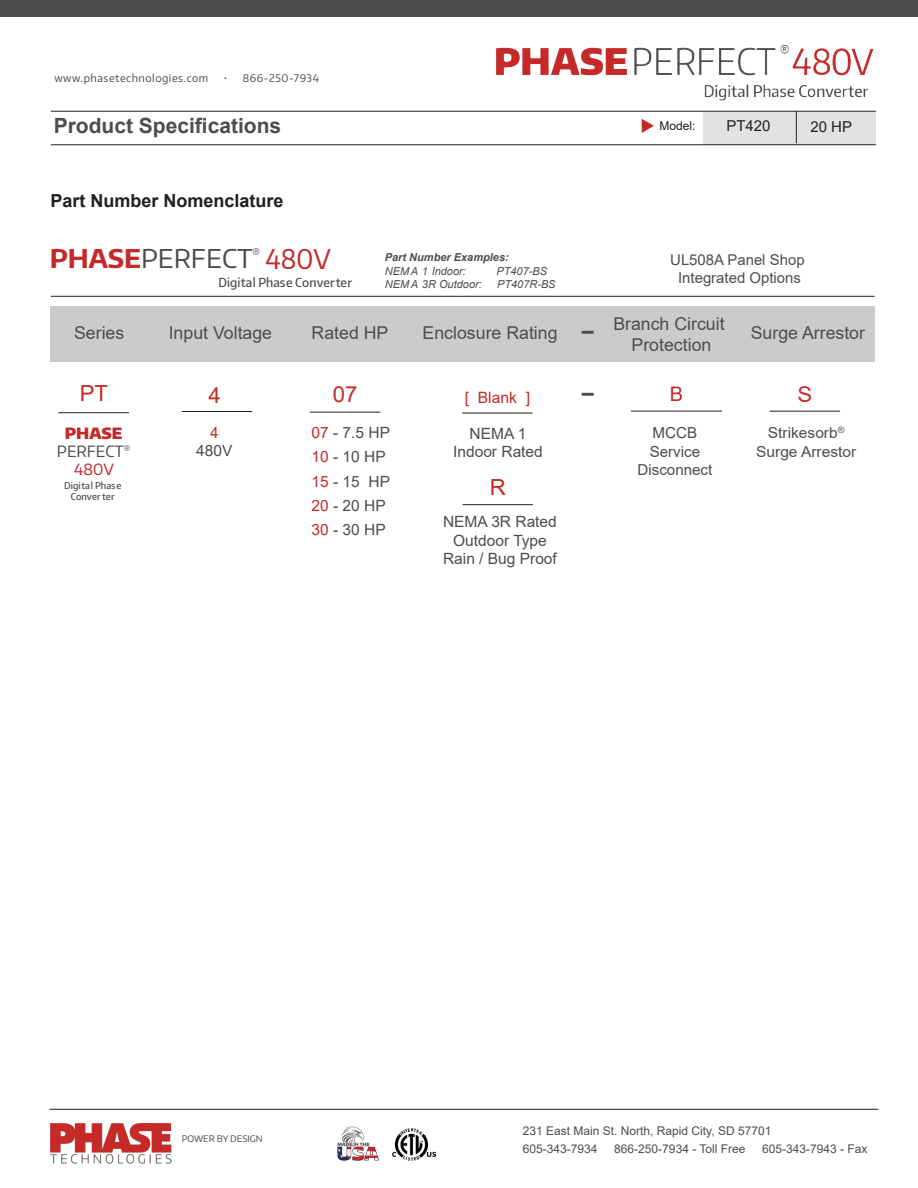
<style>
.page{position:relative;width:918px;height:1188px;background:#fff}
.page>*{position:absolute;margin:0;border:0;box-sizing:border-box;transform-origin:0 0}
.t1{font:30.75px "Arial";color:#4e4d4e;scale:1.44 1}
.t2{font:25.8px "Encode Sans";color:#4e4d4e}
.t3{font:22.2px "Arial";color:#c42a27}
.t4{font:21.45px "Arial";color:#c42a27}
.t5{font:700 21px "Arial";color:#4e4d4e}
.t6{font:20.1px "Arial";color:#c42a27}
.t7{font:700 18px "Arial";color:#231f20}
.t8{font:17.7px/21.3px "Arial";color:#4e4d4e;text-align:center}
.t9{font:15.75px "Arial";color:#c42a27}
.t10{font:15.45px/24.3px "Arial";color:#4e4d4e;text-align:center}
.t11{font:15.45px/17.7px "Encode Sans";color:#4e4d4e;text-align:center}
.t12{font:15.45px "Arial";color:#c42a27}
.t13{font:15.15px/18.9px "Arial";color:#4e4d4e;text-align:center}
.t14{font:15px/19.4px "Arial";color:#4e4d4e;text-align:center}
.t15{font:15px "Arial";color:#231f20}
.t16{font:14.85px/17.9px "Arial";color:#4e4d4e;text-align:center}
.t17{font:500 12.45px "Encode Sans Narrow";color:#4e4d4e}
.t18{font:12px/17.7px "Arial";color:#4e4d4e}
.t19{font:12px "Arial";color:#231f20}
.t20{font:italic 10.95px "Arial";color:#4e4d4e}
.t21{font:italic 700 10.95px "Arial";color:#4e4d4e}
.t22{font:10.5px "Encode Sans";letter-spacing:.05em;color:#4e4d4e}
.t23{font:500 9.45px/11.2px "Encode Sans Narrow";color:#4e4d4e;text-align:center}
.t24{font:9px "Encode Sans";color:#4e4d4e}
.s1{font-weight:700;color:#c42a27}
.s2{font-family:"Encode Sans Narrow";font-size:27.15px;color:#c42a27}
.s3{font-size:30.75px}
.s4{color:#c42a27}
.s5{font-weight:900;color:#c42a27}
</style>
<div class="page">
<img style="left:493px;top:44px;width:383px;height:67px">
<hr style="left:51px;top:111px;width:825px;height:1px;background:#231f20">
<hr style="left:49px;top:1109px;width:829px;height:1px;background:#231f20">
<img style="left:51px;top:1123px;width:121px;height:41px">
<div style="left:703px;top:112px;width:173px;height:32px;background:#e2e2e3"></div>
<svg style="left:642px;top:119px;width:12px;height:14px"></svg>
<hr style="left:51px;top:144px;width:825px;height:1px;background:#231f20">
<div style="left:0;top:0;width:918px;height:16px;background:#4e4d4e"></div>
<img style="left:337px;top:1126px;width:42px;height:35px">
<img style="left:393px;top:1128px;width:43px;height:33px">
<hr style="left:796px;top:111px;width:1px;height:32px;background:#231f20">
<hr style="left:58px;top:412px;width:71px;height:1px;background:#231f20">
<hr style="left:310px;top:412px;width:70px;height:1px;background:#231f20">
<hr style="left:463px;top:504px;width:70px;height:1px;background:#231f20">
<div style="left:50px;top:306px;width:825px;height:55px;background:#cbcbca"></div>
<hr style="left:182px;top:411px;width:70px;height:1px;background:#231f20">
<hr style="left:51px;top:296px;width:824px;height:1px;background:#231f20">
<hr style="left:770px;top:411px;width:70px;height:1px;background:#231f20">
<hr style="left:631px;top:411px;width:91px;height:1px;background:#231f20">
<hr style="left:462px;top:413px;width:71px;height:1px;background:#231f20">
<p class="t22" style="left:54px;top:71px;width:155px">www.phasetechnologies.com</p>
<p class="t22" style="left:224px;top:71px;width:97px">• 866-250-7934</p>
<h3 class="t5" style="left:54px;top:111px;width:229px">Product Specifications</h3>
<p class="t19" style="left:660px;top:118px;width:38px">Model:</p>
<p class="t15" style="left:726px;top:116px;width:46px">PT420</p>
<p class="t15" style="left:810px;top:116px;width:43px">20 HP</p>
<p class="t7" style="left:51px;top:188px;width:235px">Part Number Nomenclature</p>
<p class="t22" style="left:253px;top:245px;width:9px">®</p>
<p class="t17" style="left:218px;top:274px;width:135px">Digital Phase Converter</p>
<h2 class="t2" style="left:50px;top:241px;width:283px"><span class="s1">PHASE</span>PERFECT <span class="s2">480V</span></h2>
<p class="t21" style="left:385px;top:250px;width:125px">Part Number Examples:</p>
<p class="t20" style="left:385px;top:264px;width:83px">NEM A 1 Indoor:</p>
<p class="t20" style="left:496px;top:264px;width:52px">PT407-BS</p>
<p class="t20" style="left:385px;top:277px;width:98px">NEM A 3R Outdoor:</p>
<p class="t20" style="left:497px;top:277px;width:60px">PT407R-BS</p>
<p class="t16" style="left:670px;top:250px;width:136px">UL508A Panel Shop<br>Integrated Options</p>
<p class="t8" style="left:613px;top:313px;width:113px">Branch Circuit<br>Protection</p>
<p class="t8" style="left:74px;top:322px;width:52px">Series</p>
<p class="t8" style="left:169px;top:322px;width:105px">Input Voltage</p>
<p class="t8" style="left:312px;top:322px;width:78px">Rated HP</p>
<p class="t8" style="left:423px;top:322px;width:174px">Enclosure Rating <span class="s3">-</span></p>
<p class="t8" style="left:751px;top:322px;width:116px">Surge Arrestor</p>
<h3 class="t3" style="left:80px;top:378px;width:30px">PT</h3>
<h3 class="t3" style="left:333px;top:379px;width:26px">07</h3>
<p class="t10" style="left:312px;top:420px;width:80px;text-align:left"><span class="s4">07</span> - 7.5 HP<br><span class="s4">10</span> - 10 HP<br><span class="s4">15</span> - 15 HP<br><span class="s4">20</span> - 20 HP<br><span class="s4">30</span> - 30 HP</p>
<h3 class="t3" style="left:209px;top:380px;width:14px">4</h3>
<p class="t12" style="left:210px;top:422px;width:10px">4</p>
<p class="t10" style="left:196px;top:438px;width:38px">480V</p>
<p class="t11" style="left:57px;top:424px;width:75px"><span class="s5">PHASE<br></span>PERFECT<sup>®<br></sup><span class="s4">480V</span></p>
<p class="t23" style="left:64px;top:479px;width:59px">Digital Phase<br>Converter</p>
<p class="t9" style="left:465px;top:387px;width:67px">[ Blank ]</p>
<h1 class="t1" style="left:580px;top:370px;width:12px">-</h1>
<p class="t10" style="left:453px;top:424px;width:91px;line-height:18.6px">NEMA 1<br>Indoor Rated</p>
<h3 class="t3" style="left:490px;top:472px;width:18px">R</h3>
<p class="t10" style="left:443px;top:512px;width:115px;line-height:18.6px">NEMA 3R Rated<br>Outdoor Type<br>Rain / Bug Proof</p>
<h3 class="t6" style="left:670px;top:380px;width:15px">B</h3>
<p class="t13" style="left:637px;top:423px;width:76px">MCCB<br>Service<br>Disconnect</p>
<h3 class="t4" style="left:797px;top:379px;width:16px">S</h3>
<p class="t14" style="left:756px;top:423px;width:102px">Strikesorb<sup>®<br></sup>Surge Arrestor</p>
<p class="t24" style="left:182px;top:1133px;width:83px">POWER BY DESIGN</p>
<p class="t18" style="left:523px;top:1122px;width:250px">231 East Main St. North, Rapid City, SD 57701<br>605-343-7934</p>
<p class="t18" style="left:614px;top:1140px;width:133px">866-250-7934 - Toll Free</p>
<p class="t18" style="left:762px;top:1140px;width:107px">605-343-7943 - Fax</p>
</div>
